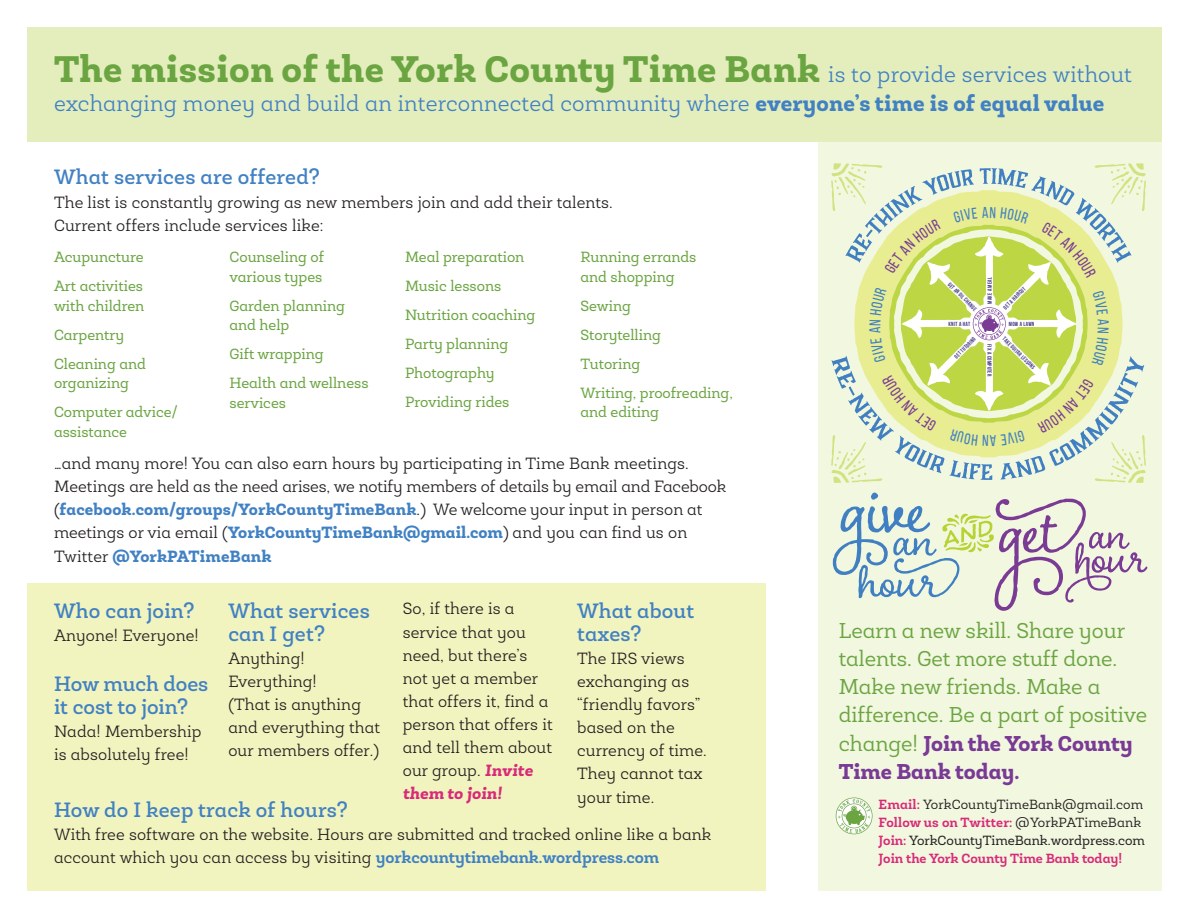
<style>
.page{position:relative;width:1188px;height:918px;background:#fff}
.page>*{position:absolute;margin:0;border:0;box-sizing:border-box;transform-origin:0 0}
.t1{font:800 37.5px "Roble Alt";letter-spacing:.01em;color:#6ba542}
.t2{font:300 22.5px "Roble Alt";letter-spacing:.01em;color:#4181c3}
.t3{font:21.75px/28.2px "Roble Alt";color:#6ba542}
.t4{font:500 21px/23.1px "Roble Alt";letter-spacing:.01em;color:#4181c3}
.t5{font:300 16.5px/23.1px "Roble Alt";letter-spacing:.01em;color:#231f20}
.t6{font:15px/29px "Roble Alt";color:#6ba542}
.t7{font:700 13.5px/18px "Roble Alt";color:#d82a79}
.t8{font:700 5.85px "Bebas Neue";letter-spacing:.04em;color:#433886}
.s1{font-weight:300;font-size:22.5px;color:#4181c3}
.s2{font-weight:800}
.s3{font-weight:800;color:#4181c3}
.s4{font-weight:800;font-style:italic;color:#d82a79}
.s5{font-weight:700;color:#4181c3}
.s6{font-weight:800;color:#793a96}
.s7{font-weight:400;color:#231f20}
</style>
<div class="page">
<div style="left:818px;top:106px;width:344px;height:785px;background:#f2f7df"></div>
<div style="left:27px;top:27px;width:1135px;height:114px;background:#e4eebc"></div>
<div style="left:27px;top:583px;width:739px;height:308px;background:#f2f4bf"></div>
<svg style="left:833px;top:493px;width:314px;height:118px"></svg>
<svg style="left:836px;top:798px;width:37px;height:36px"></svg>
<svg style="left:831px;top:163px;width:315px;height:320px"></svg>
<h1 class="t1" style="left:54px;top:45px;width:1079px">The mission of the York County Time Bank <span class="s1">is to provide services without</span></h1>
<h2 class="t2" style="left:54px;top:90px;width:1052px">exchanging money and build an interconnected community where <span class="s2">everyone’s time is of equal value</span></h2>
<p class="t4" style="left:54px;top:166px;width:267px">What services are offered?</p>
<p class="t5" style="left:54px;top:191px;width:560px">The list is constantly growing as new members join and add their talents.<br>Current offers include services like:</p>
<p class="t6" style="left:54px;top:243px;width:91px">Acupuncture<br>Art activities</p>
<p class="t6" style="left:54px;top:291px;width:93px">with children<br>Carpentry<br>Cleaning and</p>
<p class="t6" style="left:54px;top:369px;width:125px">organizing<br>Computer advice/</p>
<p class="t6" style="left:54px;top:417px;width:75px">assistance</p>
<p class="t6" style="left:230px;top:248px;width:96px;line-height:19.5px">Counseling of various types</p>
<p class="t6" style="left:230px;top:296px;width:117px;line-height:19.5px">Garden planning and help</p>
<p class="t6" style="left:230px;top:340px;width:141px">Gift wrapping<br>Health and wellness</p>
<p class="t6" style="left:230px;top:388px;width:58px">services</p>
<p class="t6" style="left:405px;top:243px;width:132px">Meal preparation<br>Music lessons<br>Nutrition coaching<br>Party planning<br>Photography<br>Providing rides</p>
<p class="t6" style="left:580px;top:248px;width:117px;line-height:19.5px">Running errands and shopping</p>
<p class="t6" style="left:580px;top:291px;width:154px">Sewing<br>Storytelling<br>Tutoring<br>Writing, proofreading,</p>
<p class="t6" style="left:580px;top:398px;width:80px">and editing</p>
<p class="t5" style="left:54px;top:452px;width:674px">…and many more! You can also earn hours by participating in Time Bank meetings.<br>Meetings are held as the need arises, we notify members of details by email and Facebook (<span class="s3">facebook.com/groups/YorkCountyTimeBank</span>.) We welcome your input in person at meetings or via email (<span class="s3">YorkCountyTimeBank@gmail.com</span>) and you can find us on Twitter <span class="s3">@YorkPATimeBank</span></p>
<p class="t5" style="left:403px;top:597px;width:152px">So, if there is a service that you need, but there’s not yet a member that offers it, find a person that offers it and tell them about our group. <span class="s4">Invite them to join!</span></p>
<p class="t4" style="left:577px;top:599px;width:119px">What about taxes?</p>
<p class="t4" style="left:54px;top:599px;width:142px">Who can join?</p>
<p class="t5" style="left:54px;top:624px;width:146px">Anyone! Everyone!</p>
<p class="t4" style="left:54px;top:672px;width:156px">How much does it cost to join?</p>
<p class="t5" style="left:54px;top:720px;width:149px">Nada! Membership is absolutely free!</p>
<p class="t4" style="left:228px;top:599px;width:143px">What services can I get?</p>
<p class="t5" style="left:228px;top:647px;width:153px">Anything!<br>Everything!<br>(That is anything and everything that our members offer.)</p>
<p class="t5" style="left:577px;top:647px;width:131px">The IRS views exchanging as “friendly favors” based on the currency of time.<br>They cannot tax your time.</p>
<p class="t4" style="left:54px;top:798px;width:295px">How do I keep track of hours?</p>
<p class="t5" style="left:54px;top:823px;width:659px">With free software on the website. Hours are submitted and tracked online like a bank account which you can access by visiting <span class="s5">yorkcountytimebank.wordpress.com</span></p>
<p class="t8" style="left:950px;top:282px;width:39px;rotate:44deg">GET AN OIL CHANGE</p>
<p class="t8" style="left:949px;top:321px;width:23px">KNIT A HAT</p>
<p class="t8" style="left:954px;top:356px;width:29px;rotate:-45deg">GET TUTORING</p>
<p class="t8" style="left:987px;top:304px;width:28px;rotate:-90deg">MAKE A MEAL</p>
<p class="t8" style="left:992px;top:344px;width:34px;rotate:90deg">FIX A COMPUTER</p>
<p class="t8" style="left:1003px;top:307px;width:30px;rotate:-45deg">GET A HAIRCUT</p>
<p class="t8" style="left:1009px;top:321px;width:27px">MOW A LAWN</p>
<p class="t8" style="left:1005px;top:336px;width:45px;rotate:45deg">TAKE GUITAR LESSONS</p>
<h3 class="t3" style="left:839px;top:617px;width:310px">Learn a new skill. Share your talents. Get more stuff done.<br>Make new friends. Make a difference. Be a part of positive change! <span class="s6">Join the York County<br>Time Bank today.</span></h3>
<p class="t7" style="left:879px;top:796px;width:268px">Email: <span class="s7">YorkCountyTimeBank@gmail.com </span>Follow us on Twitter: <span class="s7">@YorkPATimeBank </span>Join: <span class="s7">YorkCountyTimeBank.wordpress.com </span>Join the York County Time Bank today!</p>
</div>
